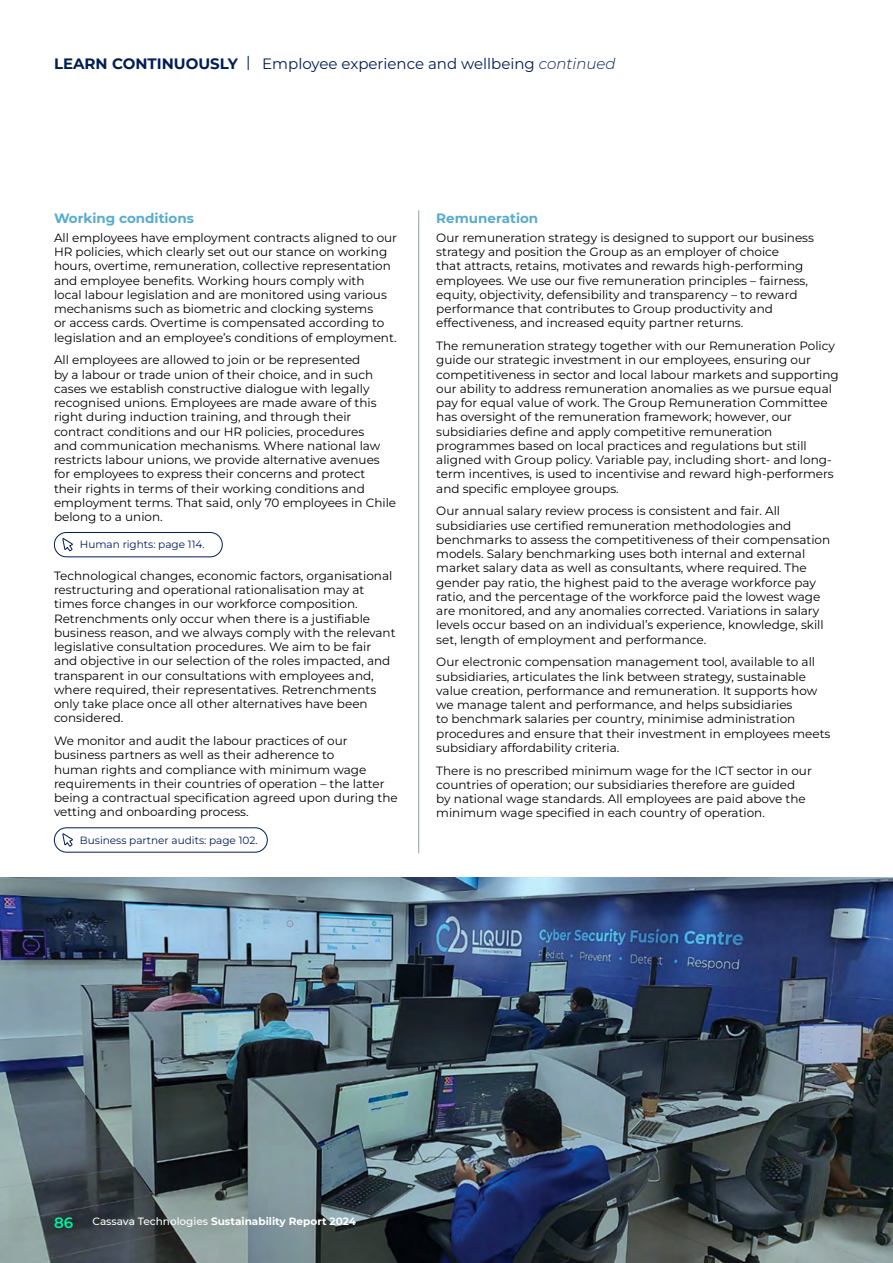
<style>
.page{position:relative;width:893px;height:1263px;background:#fff}
.page>*{position:absolute;margin:0;border:0;box-sizing:border-box;transform-origin:0 0}
.t1{font:15px "Montserrat";color:#001d58}
.t2{font:600 15px "Montserrat";color:#00f19c}
.t3{font:700 13.5px "Montserrat";color:#57accf}
.t4{font:12px/14.2px "Montserrat";color:#000}
.t5{font:10.5px "Montserrat";color:#001d58}
.t6{font:700 10.5px "Montserrat";color:#fff}
.s1{font-weight:700}
.s2{font-weight:300;font-style:italic}
.s3{font-weight:500}
</style>
<div class="page">
<div style="left:54px;top:532px;width:169px;height:25px;border:1px solid #001d58;border-radius:12px"></div>
<svg style="left:62px;top:532px;width:11px;height:20px"></svg>
<div style="left:54px;top:827px;width:214px;height:25px;border:1px solid #001d58;border-radius:12px"></div>
<svg style="left:62px;top:827px;width:11px;height:20px"></svg>
<hr style="left:418px;top:210px;width:1px;height:643px;background:#9ca7be">
<img style="left:0;top:877px;width:893px;height:386px">
<p class="t1" style="left:54px;top:53px;width:563px"><span class="s1">LEARN CONTINUOUSLY</span> | Employee experience and wellbeing <span class="s2">continued</span></p>
<p class="t3" style="left:54px;top:209px;width:141px">Working conditions</p>
<p class="t4" style="left:54px;top:230px;width:345px">All employees have employment contracts aligned to our HR policies, which clearly set out our stance on working hours, overtime, remuneration, collective representation and employee benefits. Working hours comply with<br>local labour legislation and are monitored using various mechanisms such as biometric and clocking systems<br>or access cards. Overtime is compensated according to legislation and an employee’s conditions of employment.</p>
<p class="t4" style="left:54px;top:353px;width:344px">All employees are allowed to join or be represented<br>by a labour or trade union of their choice, and in such cases we establish constructive dialogue with legally recognised unions. Employees are made aware of this right during induction training, and through their contract conditions and our HR policies, procedures<br>and communication mechanisms. Where national law restricts labour unions, we provide alternative avenues for employees to express their concerns and protect their rights in terms of their working conditions and employment terms. That said, only 70 employees in Chile belong to a union.</p>
<p class="t5" style="left:80px;top:537px;width:126px">Human rights: page 114.</p>
<p class="t4" style="left:54px;top:568px;width:343px">Technological changes, economic factors, organisational restructuring and operational rationalisation may at times force changes in our workforce composition.<br>Retrenchments only occur when there is a justifiable business reason, and we always comply with the relevant legislative consultation procedures. We aim to be fair and objective in our selection of the roles impacted, and transparent in our consultations with employees and, where required, their representatives. Retrenchments only take place once all other alternatives have been considered.</p>
<p class="t4" style="left:54px;top:733px;width:345px">We monitor and audit the labour practices of our business partners as well as their adherence to<br>human rights and compliance with minimum wage requirements in their countries of operation – the latter being a contractual specification agreed upon during the vetting and onboarding process.</p>
<p class="t5" style="left:80px;top:833px;width:179px">Business partner audits: page 102.</p>
<p class="t3" style="left:436px;top:209px;width:103px">Remuneration</p>
<p class="t4" style="left:436px;top:230px;width:379px">Our remuneration strategy is designed to support our business strategy and position the Group as an employer of choice<br>that attracts, retains, motivates and rewards high-performing employees. We use our five remuneration principles – fairness, equity, objectivity, defensibility and transparency – to reward performance that contributes to Group productivity and effectiveness, and increased equity partner returns.</p>
<p class="t4" style="left:436px;top:338px;width:404px">The remuneration strategy together with our Remuneration Policy guide our strategic investment in our employees, ensuring our competitiveness in sector and local labour markets and supporting our ability to address remuneration anomalies as we pursue equal pay for equal value of work. The Group Remuneration Committee has oversight of the remuneration framework; however, our subsidiaries define and apply competitive remuneration programmes based on local practices and regulations but still aligned with Group policy. Variable pay, including short- and long&shy;term incentives, is used to incentivise and reward high-performers and specific employee groups.</p>
<p class="t4" style="left:436px;top:503px;width:395px">Our annual salary review process is consistent and fair. All subsidiaries use certified remuneration methodologies and benchmarks to assess the competitiveness of their compensation models. Salary benchmarking uses both internal and external market salary data as well as consultants, where required. The gender pay ratio, the highest paid to the average workforce pay ratio, and the percentage of the workforce paid the lowest wage are monitored, and any anomalies corrected. Variations in salary levels occur based on an individual’s experience, knowledge, skill set, length of employment and performance.</p>
<p class="t4" style="left:436px;top:654px;width:396px">Our electronic compensation management tool, available to all subsidiaries, articulates the link between strategy, sustainable value creation, performance and remuneration. It supports how we manage talent and performance, and helps subsidiaries<br>to benchmark salaries per country, minimise administration procedures and ensure that their investment in employees meets subsidiary affordability criteria.</p>
<p class="t4" style="left:436px;top:763px;width:377px">There is no prescribed minimum wage for the ICT sector in our countries of operation; our subsidiaries therefore are guided by national wage standards. All employees are paid above the minimum wage specified in each country of operation.</p>
<p class="t2" style="left:54px;top:1211px;width:21px">86</p>
<p class="t6" style="left:92px;top:1214px;width:265px"><span class="s3">Cassava Technologies</span> Sustainability Report 2024</p>
</div>
